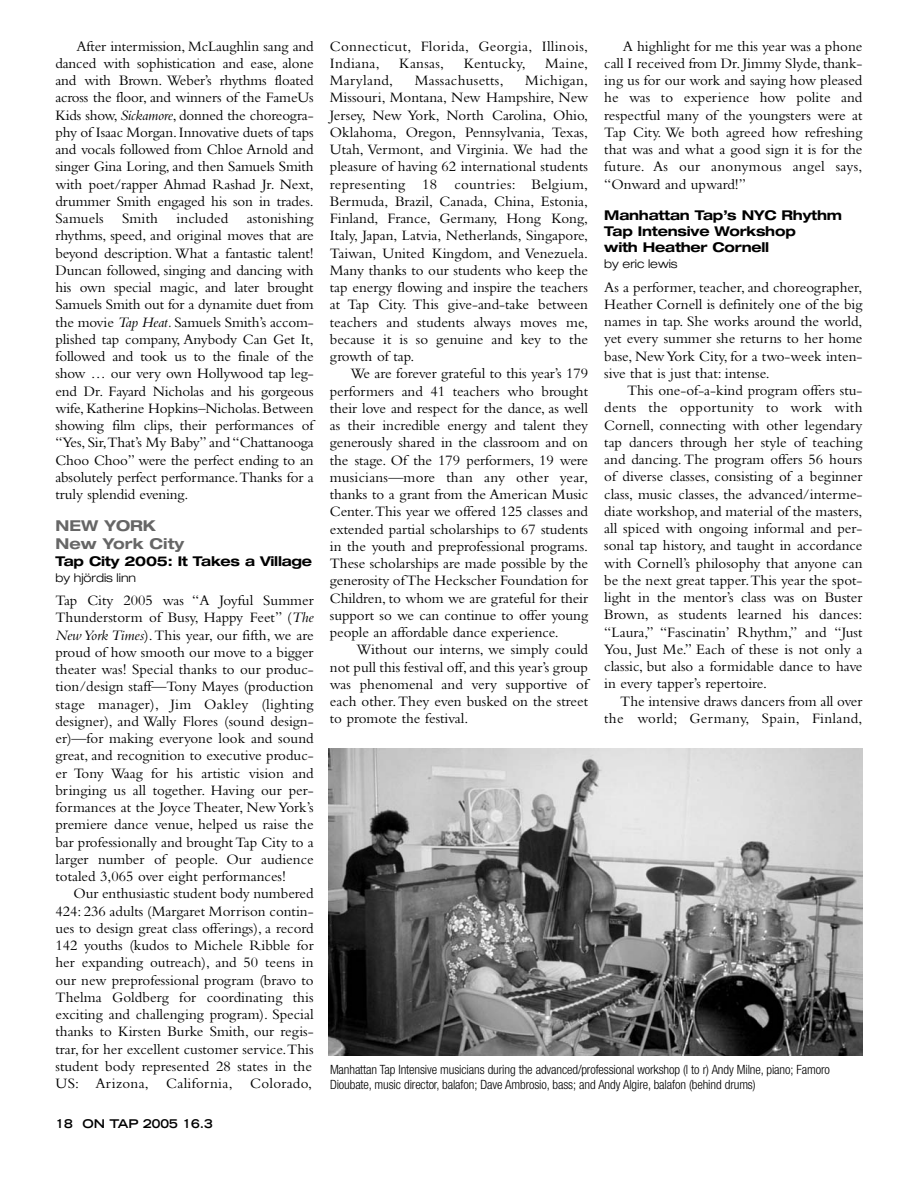
<style>
.page{position:relative;width:918px;height:1188px;background:#fff}
.page>*{position:absolute;margin:0;border:0;box-sizing:border-box;transform-origin:0 0}
.t1{font:15px/17.2px "Bembo";color:#000;text-align:justify}
.t2{font:15px/17.2px "Bembo";letter-spacing:.02em;color:#000}
.t3{font:700 expanded 15px/18px "Helvetica Neue";color:#666}
.t4{font:700 expanded 13.5px/16.2px "Helvetica Neue";letter-spacing:-.015em;color:#000}
.t5{font:300 condensed 12.75px/15px "Helvetica Neue";letter-spacing:-.01em;color:#000}
.t6{font:300 expanded 12px "Helvetica Neue";color:#000}
.t7{font:700 expanded 12px "Trade Gothic LH";color:#000}
.s1{font-style:italic}
</style>
<div class="page">
<img style="left:329px;top:749px;width:533px;height:307px">
<p class="t1" style="left:55px;top:39px;width:260px;text-indent:21px">After intermission, McLaughlin sang and danced with sophistication and ease, alone and with Brown. Weber’s rhythms floated across the floor, and winners of the FameUs Kids show, <span class="s1">Sickamore</span>, donned the choreogra&shy;phy of Isaac Morgan.Innovative duets of taps and vocals followed from Chloe Arnold and singer Gina Loring, and then Samuels Smith with poet/rapper Ahmad Rashad Jr. Next, drummer Smith engaged his son in trades.<br>Samuels Smith included astonishing rhythms, speed, and original moves that are beyond description. What a fantastic talent!<br>Duncan followed, singing and dancing with his own special magic, and later brought Samuels Smith out for a dynamite duet from the movie <span class="s1">Tap Heat.</span> Samuels Smith’s accom&shy;plished tap company, Anybody Can Get It, followed and took us to the finale of the show … our very own Hollywood tap leg&shy;end Dr. Fayard Nicholas and his gorgeous wife, Katherine Hopkins–Nicholas. Between showing film clips, their performances of “Yes, Sir,That’s My Baby” and “Chattanooga Choo Choo” were the perfect ending to an absolutely perfect performance.Thanks for a truly splendid evening.</p>
<p class="t3" style="left:55px;top:518px;width:130px">NEW YORK<br>New York City</p>
<p class="t4" style="left:56px;top:554px;width:258px">Tap City 2005: It Takes a Village</p>
<p class="t6" style="left:56px;top:573px;width:82px">by hjördis linn</p>
<p class="t1" style="left:56px;top:593px;width:260px">Tap City 2005 was “A Joyful Summer Thunderstorm of Busy, Happy Feet” (<span class="s1">The New York Times</span>).This year, our fifth, we are proud of how smooth our move to a bigger theater was! Special thanks to our produc&shy;tion/design staff—Tony Mayes (production stage manager), Jim Oakley (lighting designer), and Wally Flores (sound design&shy;er)—for making everyone look and sound great, and recognition to executive produc&shy;er Tony Waag for his artistic vision and bringing us all together. Having our per&shy;formances at the Joyce Theater, New York’s premiere dance venue, helped us raise the bar professionally and brought Tap City to a larger number of people. Our audience totaled 3,065 over eight performances!</p>
<p class="t1" style="left:56px;top:887px;width:260px;text-indent:18px">Our enthusiastic student body numbered 424: 236 adults (Margaret Morrison contin&shy;ues to design great class offerings), a record 142 youths (kudos to Michele Ribble for her expanding outreach), and 50 teens in our new preprofessional program (bravo to Thelma Goldberg for coordinating this exciting and challenging program). Special thanks to Kirsten Burke Smith, our regis&shy;trar, for her excellent customer service.This student body represented 28 states in the US: Arizona, California, Colorado,</p>
<p class="t7" style="left:56px;top:1118px;width:159px">18 ON TAP 2005 16.3</p>
<p class="t2" style="left:330px;top:39px;width:260px">Connecticut, Florida, Georgia, Illinois,<br>Indiana,</p>
<p class="t1" style="left:399px;top:56px;width:46px">Kansas,</p>
<p class="t2" style="left:464px;top:56px;width:63px">Kentucky,</p>
<p class="t1" style="left:545px;top:56px;width:44px">Maine,</p>
<p class="t1" style="left:330px;top:73px;width:260px;text-indent:195px">Michigan, Missouri, Montana, New Hampshire, New Jersey, New York, North Carolina, Ohio, Oklahoma, Oregon, Pennsylvania, Texas, Utah, Vermont, and Virginia. We had the pleasure of having 62 international students representing 18 countries: Belgium, Bermuda, Brazil, Canada, China, Estonia, Finland, France, Germany, Hong Kong, Italy, Japan, Latvia, Netherlands, Singapore, Taiwan, United Kingdom, and Venezuela.<br>Many thanks to our students who keep the tap energy flowing and inspire the teachers at Tap City. This give-and-take between teachers and students always moves me, because it is so genuine and key to the growth of tap.</p>
<p class="t1" style="left:330px;top:367px;width:260px;text-indent:21px">We are forever grateful to this year’s 179 performers and 41 teachers who brought their love and respect for the dance, as well as their incredible energy and talent they generously shared in the classroom and on the stage. Of the 179 performers, 19 were musicians—more than any other year, thanks to a grant from the American Music Center.This year we offered 125 classes and extended partial scholarships to 67 students in the youth and preprofessional programs.<br>These scholarships are made possible by the generosity of The Heckscher Foundation for Children, to whom we are grateful for their support so we can continue to offer young people an affordable dance experience.</p>
<p class="t1" style="left:330px;top:643px;width:260px;text-indent:27px">Without our interns, we simply could not pull this festival off, and this year’s group was phenomenal and very supportive of each other.They even busked on the street to promote the festival.</p>
<p class="t2" style="left:330px;top:73px;width:65px">Maryland,</p>
<p class="t2" style="left:415px;top:73px;width:90px">Massachusetts,</p>
<p class="t1" style="left:604px;top:39px;width:260px;text-indent:19px">A highlight for me this year was a phone call I received from Dr. Jimmy Slyde, thank&shy;ing us for our work and saying how pleased he was to experience how polite and respectful many of the youngsters were at Tap City. We both agreed how refreshing that was and what a good sign it is for the future. As our anonymous angel says, “Onward and upward!”</p>
<p class="t4" style="left:604px;top:208px;width:239px">Manhattan Tap’s NYC Rhythm<br>Tap Intensive Workshop<br>with Heather Cornell</p>
<p class="t6" style="left:604px;top:260px;width:75px">by eric lewis</p>
<p class="t1" style="left:604px;top:280px;width:260px">As a performer, teacher, and choreographer, Heather Cornell is definitely one of the big names in tap. She works around the world, yet every summer she returns to her home base, New York City, for a two-week inten&shy;sive that is just that: intense.</p>
<p class="t1" style="left:604px;top:384px;width:260px;text-indent:23px">This one-of-a-kind program offers stu&shy;dents the opportunity to work with Cornell, connecting with other legendary tap dancers through her style of teaching and dancing. The program offers 56 hours of diverse classes, consisting of a beginner class, music classes, the advanced/interme&shy;diate workshop, and material of the masters, all spiced with ongoing informal and per&shy;sonal tap history, and taught in accordance with Cornell’s philosophy that anyone can be the next great tapper.This year the spot&shy;light in the mentor’s class was on Buster Brown, as students learned his dances: “Laura,” “Fascinatin’ Rhythm,” and “Just You, Just Me.” Each of these is not only a classic, but also a formidable dance to have in every tapper’s repertoire.</p>
<p class="t1" style="left:604px;top:694px;width:260px;text-align:right">The intensive draws dancers from all over the world; Germany, Spain, Finland,</p>
<p class="t5" style="left:330px;top:1063px;width:501px">Manhattan Tap Intensive musicians during the advanced/professional workshop (l to r) Andy Milne, piano; Famoro<br>Dioubate, music director, balafon; Dave Ambrosio, bass; and Andy Algire, balafon (behind drums)</p>
</div>
